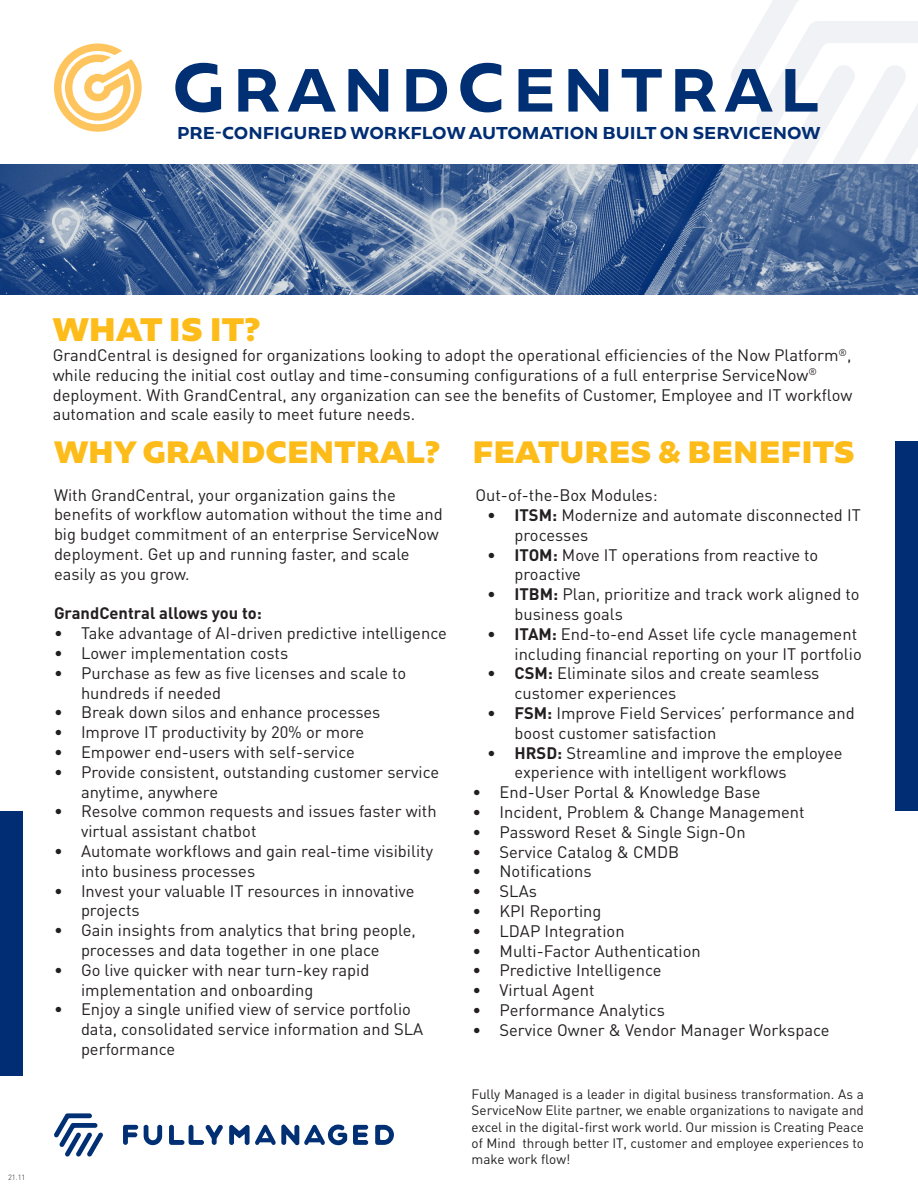
<style>
.page{position:relative;width:918px;height:1188px;background:#fff}
.page>*{position:absolute;margin:0;border:0;box-sizing:border-box;transform-origin:0 0}
.t1{font:900 28.5px "Geometrica";color:#fdbc19}
.Paragraph_Style_1{font:900 27px "Geometrica";color:#fdbc19}
.t2{font:16.5px/19.8px "DINOT";color:#231f20}
.t3{font:700 16.5px "DINOT";color:#231f20}
.t4{font:700 15px "Geometrica";color:#002d73}
.t5{font:13.5px/16.2px "DINOT";color:#231f20;text-align:justify}
.t6{font:300 7.5px "DINOT";color:#231f20}
.s1{font-weight:700}
</style>
<div class="page">
<svg style="left:144px;top:1125px;width:18px;height:20px"></svg>
<svg style="left:123px;top:1125px;width:15px;height:20px"></svg>
<svg style="left:375px;top:1125px;width:19px;height:20px"></svg>
<svg style="left:169px;top:1124px;width:178px;height:22px"></svg>
<svg style="left:353px;top:1125px;width:15px;height:20px"></svg>
<svg style="left:54px;top:1113px;width:49px;height:44px"></svg>
<div style="left:0;top:811px;width:23px;height:264px;background:#002d73"></div>
<div style="left:895px;top:441px;width:23px;height:370px;background:#002d73"></div>
<img style="left:0;top:164px;width:918px;height:131px">
<svg style="left:175px;top:63px;width:46px;height:49px"></svg>
<svg style="left:238px;top:69px;width:41px;height:43px"></svg>
<svg style="left:288px;top:69px;width:48px;height:43px"></svg>
<svg style="left:348px;top:69px;width:40px;height:43px"></svg>
<svg style="left:406px;top:69px;width:41px;height:43px"></svg>
<svg style="left:460px;top:63px;width:41px;height:49px"></svg>
<svg style="left:519px;top:69px;width:33px;height:43px"></svg>
<svg style="left:568px;top:69px;width:40px;height:43px"></svg>
<svg style="left:622px;top:69px;width:40px;height:43px"></svg>
<svg style="left:675px;top:69px;width:41px;height:43px"></svg>
<svg style="left:725px;top:0;width:193px;height:176px"></svg>
<svg style="left:54px;top:44px;width:88px;height:88px"></svg>
<p class="t4" style="left:177px;top:123px;width:645px">PRE-CONFIGURED WORKFLOW AUTOMATION BUILT ON SERVICENOW</p>
<p class="t6" style="left:8px;top:1173px;width:19px">21.11</p>
<p class="t1" style="left:53px;top:310px;width:210px">WHAT IS IT?</p>
<p class="t2" style="left:53px;top:345px;width:801px">GrandCentral is designed for organizations looking to adopt the operational efficiencies of the Now Platform<sup>®</sup>, while reducing the initial cost outlay and time-consuming configurations of a full enterprise ServiceNow<sup>® </sup>deployment. With GrandCentral, any organization can see the benefits of Customer, Employee and IT workflow automation and scale easily to meet future needs.</p>
<p class="Paragraph_Style_1" style="left:54px;top:433px;width:388px">WHY GRANDCENTRAL?</p>
<p class="t2" style="left:54px;top:484px;width:390px">With GrandCentral, your organization gains the benefits of workflow automation without the time and big budget commitment of an enterprise ServiceNow deployment. Get up and running faster, and scale easily as you grow.</p>
<p class="t3" style="left:54px;top:603px;width:209px">GrandCentral allows you to:</p>
<p class="t2" style="left:54px;top:623px;width:394px">• Take advantage of AI-driven predictive intelligence</p>
<p class="t2" style="left:54px;top:643px;width:236px">• Lower implementation costs</p>
<p class="t2" style="left:81px;top:663px;width:327px;text-indent:-27px">• Purchase as few as five licenses and scale to hundreds if needed</p>
<p class="t2" style="left:54px;top:702px;width:328px">• Break down silos and enhance processes</p>
<p class="t2" style="left:54px;top:722px;width:312px">• Improve IT productivity by 20% or more</p>
<p class="t2" style="left:54px;top:742px;width:303px">• Empower end-users with self-service</p>
<p class="t2" style="left:81px;top:762px;width:360px;text-indent:-27px">• Provide consistent, outstanding customer service anytime, anywhere</p>
<p class="t2" style="left:81px;top:801px;width:357px;text-indent:-27px">• Resolve common requests and issues faster with virtual assistant chatbot</p>
<p class="t2" style="left:81px;top:841px;width:354px;text-indent:-27px">• Automate workflows and gain real-time visibility into business processes</p>
<p class="t2" style="left:81px;top:880px;width:335px;text-indent:-27px">• Invest your valuable IT resources in innovative projects</p>
<p class="t2" style="left:54px;top:920px;width:363px;text-align:center">• Gain insights from analytics that bring people, processes and data together in one place</p>
<p class="t2" style="left:81px;top:960px;width:290px;text-indent:-27px">• Go live quicker with near turn-key rapid implementation and onboarding</p>
<p class="t2" style="left:81px;top:999px;width:344px;text-indent:-27px">• Enjoy a single unified view of service portfolio data, consolidated service information and SLA performance</p>
<p class="Paragraph_Style_1" style="left:472px;top:433px;width:384px">FEATURES &amp; BENEFITS</p>
<p class="t2" style="left:476px;top:485px;width:184px">Out-of-the-Box Modules:</p>
<p class="t2" style="left:515px;top:505px;width:348px;text-indent:-27px"><span class="s1">• ITSM:</span> Modernize and automate disconnected IT processes</p>
<p class="t2" style="left:515px;top:544px;width:305px;text-indent:-27px"><span class="s1">• ITOM:</span> Move IT operations from reactive to proactive</p>
<p class="t2" style="left:515px;top:584px;width:347px;text-indent:-27px"><span class="s1">• ITBM:</span> Plan, prioritize and track work aligned to business goals</p>
<p class="t2" style="left:488px;top:624px;width:376px;text-align:right"><span class="s1">• ITAM:</span> End-to-end Asset life cycle management including financial reporting on your IT portfolio</p>
<p class="t2" style="left:515px;top:663px;width:306px;text-indent:-27px"><span class="s1">• CSM:</span> Eliminate silos and create seamless customer experiences</p>
<p class="t2" style="left:515px;top:703px;width:342px;text-indent:-27px"><span class="s1">• FSM:</span> Improve Field Services’ performance and boost customer satisfaction</p>
<p class="t2" style="left:515px;top:742px;width:330px;text-indent:-27px"><span class="s1">• HRSD:</span> Streamline and improve the employee experience with intelligent workflows</p>
<p class="t2" style="left:473px;top:782px;width:289px">• End-User Portal &amp; Knowledge Base</p>
<p class="t2" style="left:473px;top:802px;width:334px">• Incident, Problem &amp; Change Management</p>
<p class="t2" style="left:473px;top:822px;width:275px">• Password Reset &amp; Single Sign-On</p>
<p class="t2" style="left:473px;top:841px;width:208px">• Service Catalog &amp; CMDB</p>
<p class="t2" style="left:473px;top:861px;width:121px">• Notifications</p>
<p class="t2" style="left:473px;top:881px;width:66px">• SLAs</p>
<p class="t2" style="left:473px;top:901px;width:131px">• KPI Reporting</p>
<p class="t2" style="left:473px;top:921px;width:154px">• LDAP Integration</p>
<p class="t2" style="left:473px;top:940px;width:230px">• Multi-Factor Authentication</p>
<p class="t2" style="left:473px;top:960px;width:191px">• Predictive Intelligence</p>
<p class="t2" style="left:473px;top:980px;width:124px">• Virtual Agent</p>
<p class="t2" style="left:473px;top:1000px;width:194px">• Performance Analytics</p>
<p class="t2" style="left:473px;top:1020px;width:359px">• Service Owner &amp; Vendor Manager Workspace</p>
<p class="t5" style="left:472px;top:1086px;width:394px">Fully Managed is a leader in digital business transformation. As a ServiceNow Elite partner, we enable organizations to navigate and excel in the digital-first work world. Our mission is Creating Peace of Mind through better IT, customer and employee experiences to make work flow!</p>
</div>
